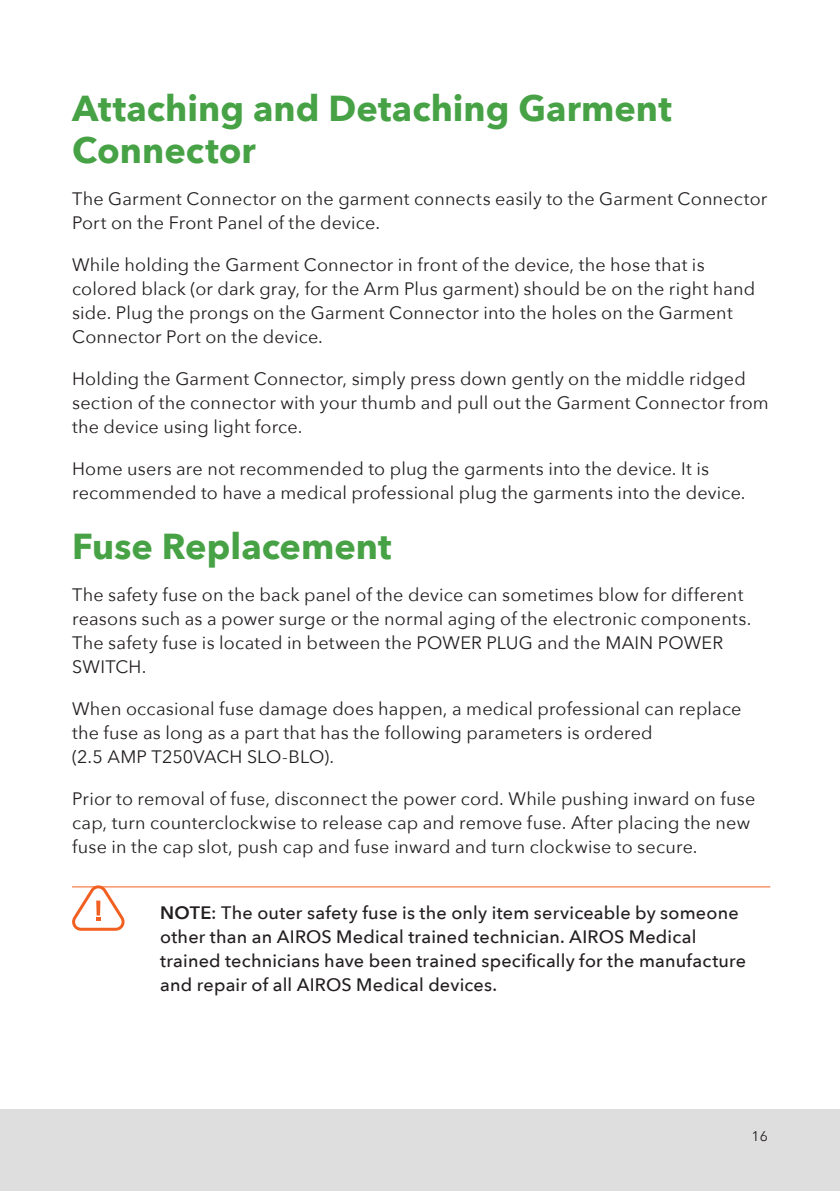
<style>
.page{position:relative;width:840px;height:1191px;background:#fff}
.page>*{position:absolute;margin:0;border:0;box-sizing:border-box;transform-origin:0 0}
.t1{font:700 36px/42px "Avenir Next";color:#47a246}
.t2{font:18px/24px "Avenir Next";letter-spacing:.01em;color:#231f20}
.t3{font:500 18px/24px "Avenir Next";letter-spacing:.01em;color:#231f20}
.t4{font:14px "Avenir Next";color:#231f20}
.s1{font-weight:600}
</style>
<div class="page">
<div style="left:0;top:1109px;width:839px;height:82px;background:#dfdedf"></div>
<hr style="left:72px;top:886px;width:697px;height:1px;background:#f26021">
<svg style="left:72px;top:885px;width:53px;height:45px"></svg>
<svg style="left:96px;top:900px;width:4px;height:15px"></svg>
<h1 class="t1" style="left:72px;top:90px;width:601px">Attaching and Detaching Garment<br>Connector</h1>
<p class="t2" style="left:72px;top:188px;width:696px">The Garment Connector on the garment connects easily to the Garment Connector<br>Port on the Front Panel of the device.</p>
<p class="t2" style="left:72px;top:254px;width:684px">While holding the Garment Connector in front of the device, the hose that is colored black (or dark gray, for the Arm Plus garment) should be on the right hand side. Plug the prongs on the Garment Connector into the holes on the Garment Connector Port on the device.</p>
<p class="t2" style="left:72px;top:368px;width:697px">Holding the Garment Connector, simply press down gently on the middle ridged section of the connector with your thumb and pull out the Garment Connector from the device using light force.</p>
<p class="t2" style="left:72px;top:458px;width:674px">Home users are not recommended to plug the garments into the device. It is recommended to have a medical professional plug the garments into the device.</p>
<h1 class="t1" style="left:72px;top:528px;width:321px">Fuse Replacement</h1>
<p class="t2" style="left:72px;top:584px;width:680px">The safety fuse on the back panel of the device can sometimes blow for different reasons such as a power surge or the normal aging of the electronic components.<br>The safety fuse is located in between the POWER PLUG and the MAIN POWER SWITCH.</p>
<p class="t2" style="left:72px;top:698px;width:670px">When occasional fuse damage does happen, a medical professional can replace the fuse as long as a part that has the following parameters is ordered<br>(2.5 AMP T250VACH SLO-BLO).</p>
<p class="t2" style="left:72px;top:788px;width:684px">Prior to removal of fuse, disconnect the power cord. While pushing inward on fuse cap, turn counterclockwise to release cap and remove fuse. After placing the new fuse in the cap slot, push cap and fuse inward and turn clockwise to secure.</p>
<p class="t3" style="left:160px;top:902px;width:587px"><span class="s1">NOTE</span>: The outer safety fuse is the only item serviceable by someone other than an AIROS Medical trained technician. AIROS Medical trained technicians have been trained specifically for the manufacture and repair of all AIROS Medical devices.</p>
<p class="t4" style="left:751px;top:1130px;width:18px">16</p>
</div>
